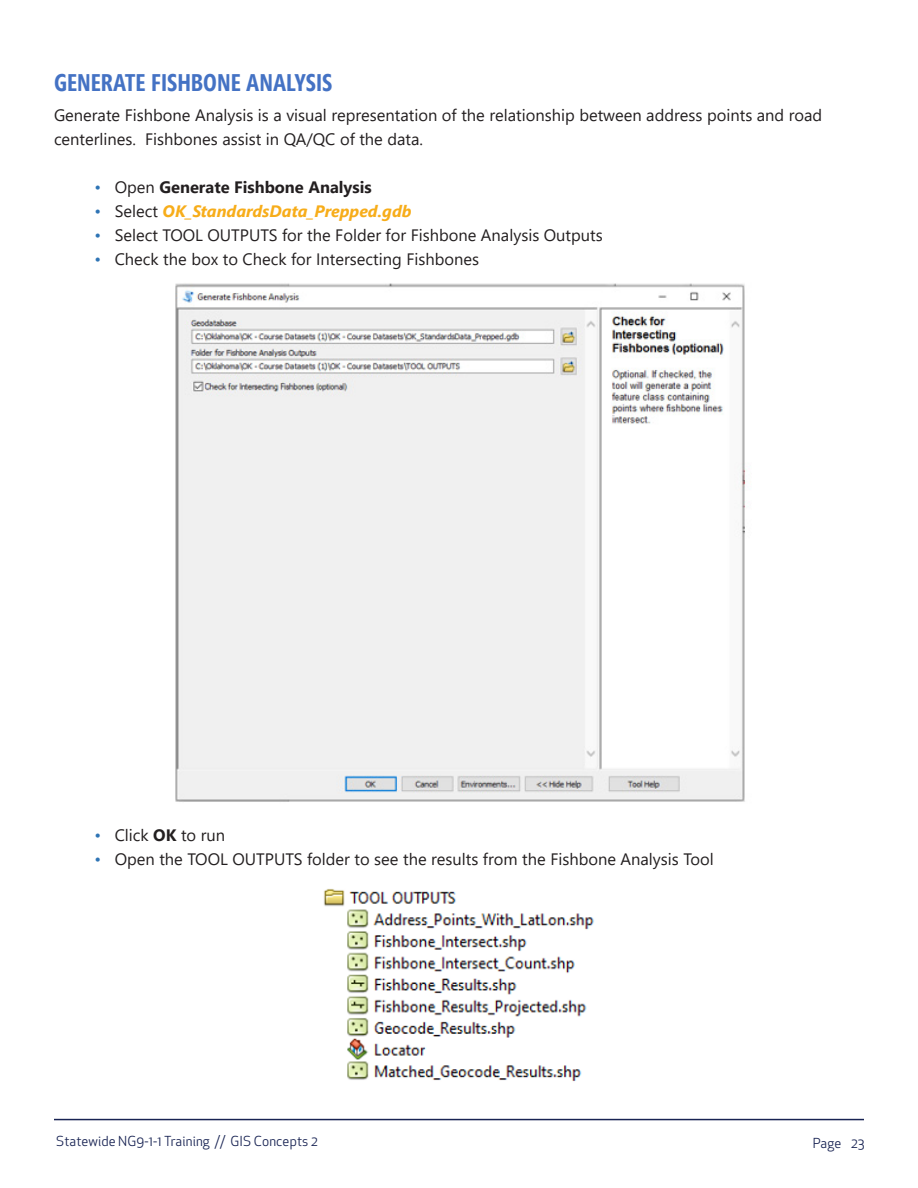
<style>
.page{position:relative;width:918px;height:1188px;background:#fff}
.page>*{position:absolute;margin:0;border:0;box-sizing:border-box;transform-origin:0 0}
.t1{font:700 24px "Segoe Condensed";color:#4472c4}
.t2{font:16.5px/24px "Segoe UI";color:#231f20}
.t3{font:italic 700 16.5px "Segoe UI";color:#f7ad1a}
.t4{font:700 16.5px "Segoe UI";color:#231f20}
.t5{font:13.5px "Apex New";letter-spacing:.01em;color:#182353}
.s1{font-weight:400;color:#2e74b5}
.s2{font-weight:400}
.s3{font-weight:400;font-style:normal;color:#2e74b5}
.s4{font-weight:400;font-style:normal;color:#231f20}
.s5{color:#2e74b5}
.s6{font-weight:700}
</style>
<div class="page">
<hr style="left:54px;top:1119px;width:810px;height:1px;background:#182353">
<img style="left:175px;top:283px;width:571px;height:519px">
<img style="left:324px;top:889px;width:270px;height:192px">
<p class="t1" style="left:54px;top:68px;width:280px">GENERATE FISHBONE ANALYSIS</p>
<p class="t2" style="left:54px;top:102px;width:770px">Generate Fishbone Analysis is a visual representation of the relationship between address points and road centerlines. Fishbones assist in QA/QC of the data.</p>
<p class="t4" style="left:94px;top:172px;width:279px"><span class="s1">•</span> <span class="s2">Open</span> Generate Fishbone Analysis</p>
<p class="t3" style="left:94px;top:196px;width:319px"><span class="s3">•</span> <span class="s4">Select</span> OK_StandardsData_Prepped.gdb</p>
<p class="t2" style="left:94px;top:222px;width:510px"><span class="s5">•</span> Select TOOL OUTPUTS for the Folder for Fishbone Analysis Outputs</p>
<p class="t2" style="left:94px;top:246px;width:386px"><span class="s5">•</span> Check the box to Check for Intersecting Fishbones</p>
<p class="t2" style="left:94px;top:822px;width:132px"><span class="s5">•</span> Click <span class="s6">OK</span> to run</p>
<p class="t2" style="left:94px;top:846px;width:621px"><span class="s5">•</span> Open the TOOL OUTPUTS folder to see the results from the Fishbone Analysis Tool</p>
<p class="t5" style="left:56px;top:1133px;width:263px">Statewide NG9-1-1 Training // GIS Concepts 2</p>
<p class="t5" style="left:813px;top:1134px;width:53px">Page 23</p>
</div>
